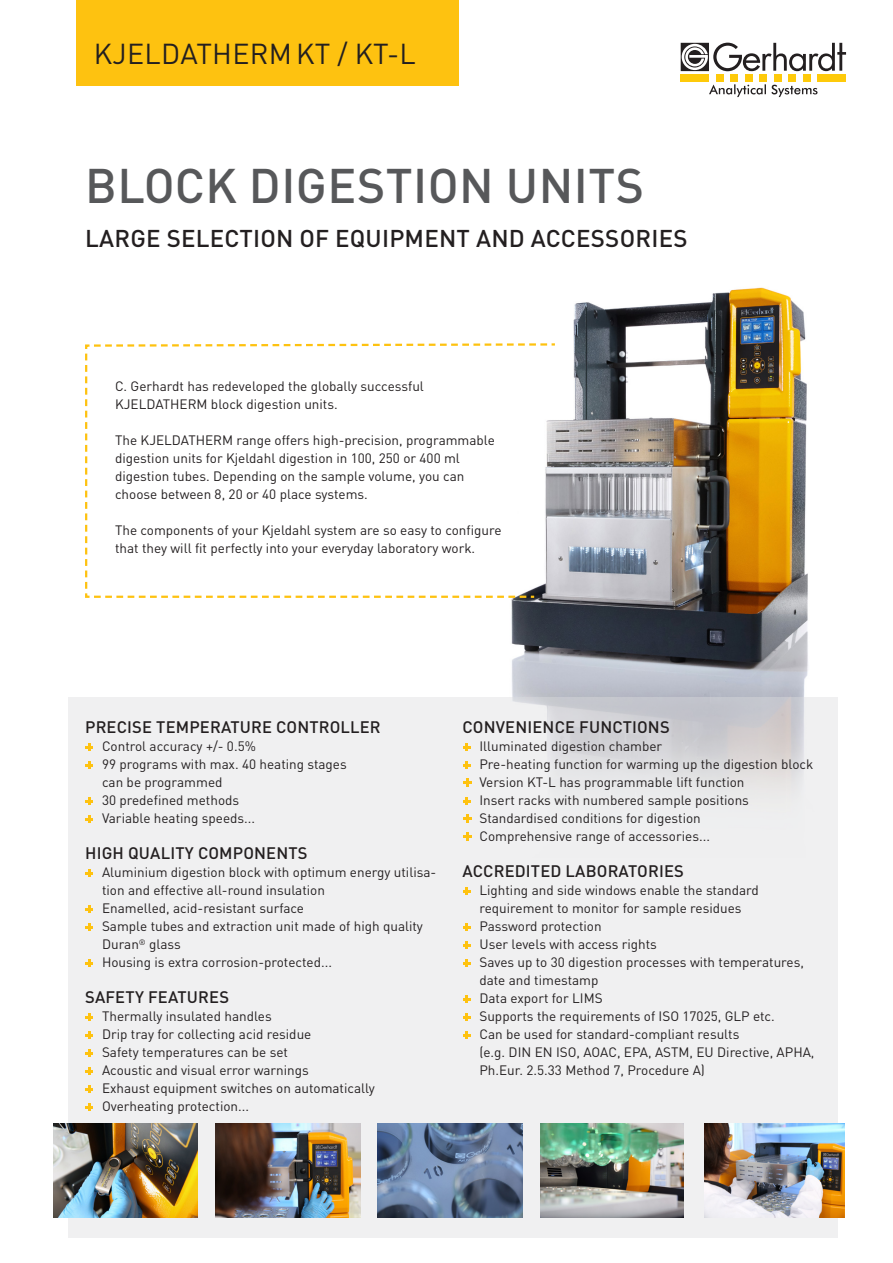
<style>
.page{position:relative;width:893px;height:1263px;background:#fff}
.page>*{position:absolute;margin:0;border:0;box-sizing:border-box;transform-origin:0 0}
.A4-Überschrift_32p{font:500 48px "DINOT";letter-spacing:.01em;color:#57585a}
.t1{font:28.5px "DINOT";letter-spacing:.01em;color:#231f20}
.A4-Überschrift_16p{font:500 24px "DINOT";letter-spacing:.01em;color:#231f20}
.A4-Überschrift_11p{font:500 16.5px "DINOT";letter-spacing:.01em;color:#231f20}
.A4_Aufzählung_Vortei{font:13.5px/18px "DINOT";color:#231f20}
.A1-Fließtext_9p{font:13.5px/18px "DINOT";color:#231f20}
</style>
<div class="page">
<img style="left:511px;top:287px;width:297px;height:410px">
<svg style="left:68px;top:697px;width:770px;height:540px;fill:#f0f0f1"></svg>
<svg style="left:85px;top:342px;width:472px;height:257px"></svg>
<div style="left:77px;top:0;width:382px;height:85px;background:#fec210"></div>
<svg style="left:86px;top:743px;width:7px;height:8px"></svg>
<svg style="left:86px;top:761px;width:7px;height:8px"></svg>
<svg style="left:86px;top:797px;width:7px;height:8px"></svg>
<svg style="left:86px;top:815px;width:7px;height:8px"></svg>
<svg style="left:86px;top:869px;width:7px;height:8px"></svg>
<svg style="left:86px;top:905px;width:7px;height:8px"></svg>
<svg style="left:86px;top:923px;width:7px;height:8px"></svg>
<svg style="left:86px;top:959px;width:7px;height:8px"></svg>
<svg style="left:86px;top:1013px;width:7px;height:8px"></svg>
<svg style="left:86px;top:1031px;width:7px;height:8px"></svg>
<svg style="left:86px;top:1049px;width:7px;height:8px"></svg>
<svg style="left:86px;top:1067px;width:7px;height:8px"></svg>
<svg style="left:86px;top:1085px;width:7px;height:8px"></svg>
<svg style="left:86px;top:1103px;width:7px;height:8px"></svg>
<svg style="left:463px;top:743px;width:8px;height:8px"></svg>
<svg style="left:463px;top:761px;width:8px;height:8px"></svg>
<svg style="left:463px;top:779px;width:8px;height:8px"></svg>
<svg style="left:463px;top:797px;width:8px;height:8px"></svg>
<svg style="left:463px;top:815px;width:8px;height:8px"></svg>
<svg style="left:463px;top:833px;width:8px;height:8px"></svg>
<svg style="left:463px;top:887px;width:8px;height:8px"></svg>
<svg style="left:463px;top:923px;width:8px;height:8px"></svg>
<svg style="left:463px;top:941px;width:8px;height:8px"></svg>
<svg style="left:463px;top:959px;width:8px;height:8px"></svg>
<svg style="left:463px;top:995px;width:8px;height:8px"></svg>
<svg style="left:463px;top:1013px;width:8px;height:8px"></svg>
<svg style="left:463px;top:1031px;width:8px;height:8px"></svg>
<svg style="left:681px;top:43px;width:165px;height:28px"></svg>
<div style="left:716px;top:75px;width:7px;height:7px;background:#feca0a"></div>
<div style="left:731px;top:75px;width:7px;height:7px;background:#feca0a"></div>
<div style="left:745px;top:75px;width:7px;height:7px;background:#feca0a"></div>
<div style="left:760px;top:75px;width:7px;height:7px;background:#feca0a"></div>
<div style="left:774px;top:75px;width:7px;height:7px;background:#feca0a"></div>
<div style="left:789px;top:75px;width:7px;height:7px;background:#feca0a"></div>
<div style="left:803px;top:75px;width:7px;height:7px;background:#feca0a"></div>
<div style="left:818px;top:75px;width:28px;height:7px;background:#feca0a"></div>
<div style="left:681px;top:75px;width:28px;height:7px;background:#feca0a"></div>
<svg style="left:709px;top:84px;width:108px;height:13px"></svg>
<img style="left:53px;top:1124px;width:145px;height:93px">
<img style="left:216px;top:1124px;width:144px;height:93px">
<img style="left:378px;top:1124px;width:144px;height:93px">
<img style="left:541px;top:1124px;width:143px;height:93px">
<img style="left:704px;top:1124px;width:141px;height:93px">
<p class="t1" style="left:94px;top:36px;width:323px">KJELDATHERM KT / KT-L</p>
<p class="A4-Überschrift_32p" style="left:85px;top:155px;width:560px">BLOCK DIGESTION UNITS</p>
<p class="A4-Überschrift_16p" style="left:85px;top:223px;width:604px">LARGE SELECTION OF EQUIPMENT AND ACCESSORIES</p>
<p class="A1-Fließtext_9p" style="left:115px;top:377px;width:310px">C. Gerhardt has redeveloped the globally successful<br>KJELDATHERM block digestion units.</p>
<p class="A1-Fließtext_9p" style="left:115px;top:431px;width:381px">The KJELDATHERM range offers high-precision, programmable digestion units for Kjeldahl digestion in 100, 250 or 400 ml digestion tubes. Depending on the sample volume, you can choose between 8, 20 or 40 place systems.</p>
<p class="A1-Fließtext_9p" style="left:115px;top:521px;width:388px">The components of your Kjeldahl system are so easy to configure that they will fit perfectly into your everyday laboratory work.</p>
<p class="A4-Überschrift_11p" style="left:85px;top:717px;width:297px">PRECISE TEMPERATURE CONTROLLER</p>
<p class="A4_Aufzählung_Vortei" style="left:102px;top:737px;width:155px">Control accuracy +/- 0.5%</p>
<p class="A4_Aufzählung_Vortei" style="left:102px;top:755px;width:246px">99 programs with max. 40 heating stages can be programmed</p>
<p class="A4_Aufzählung_Vortei" style="left:102px;top:791px;width:139px">30 predefined methods</p>
<p class="A4_Aufzählung_Vortei" style="left:102px;top:809px;width:155px">Variable heating speeds...</p>
<p class="A4-Überschrift_11p" style="left:85px;top:843px;width:224px">HIGH QUALITY COMPONENTS</p>
<p class="A4_Aufzählung_Vortei" style="left:102px;top:863px;width:336px">Aluminium digestion block with optimum energy utilisa&shy;tion and effective all-round insulation</p>
<p class="A4_Aufzählung_Vortei" style="left:102px;top:899px;width:203px">Enamelled, acid-resistant surface</p>
<p class="A4_Aufzählung_Vortei" style="left:102px;top:917px;width:322px">Sample tubes and extraction unit made of high quality<br>Duran<sup>®</sup> glass</p>
<p class="A4_Aufzählung_Vortei" style="left:102px;top:953px;width:231px">Housing is extra corrosion-protected...</p>
<p class="A4-Überschrift_11p" style="left:85px;top:987px;width:145px">SAFETY FEATURES</p>
<p class="A4_Aufzählung_Vortei" style="left:102px;top:1007px;width:171px">Thermally insulated handles</p>
<p class="A4_Aufzählung_Vortei" style="left:102px;top:1025px;width:211px">Drip tray for collecting acid residue</p>
<p class="A4_Aufzählung_Vortei" style="left:102px;top:1043px;width:188px">Safety temperatures can be set</p>
<p class="A4_Aufzählung_Vortei" style="left:102px;top:1061px;width:208px">Acoustic and visual error warnings</p>
<p class="A4_Aufzählung_Vortei" style="left:102px;top:1079px;width:274px">Exhaust equipment switches on automatically</p>
<p class="A4_Aufzählung_Vortei" style="left:102px;top:1097px;width:149px">Overheating protection...</p>
<p class="A4-Überschrift_11p" style="left:462px;top:717px;width:209px">CONVENIENCE FUNCTIONS</p>
<p class="A4_Aufzählung_Vortei" style="left:479px;top:737px;width:184px">Illuminated digestion chamber</p>
<p class="A4_Aufzählung_Vortei" style="left:479px;top:755px;width:335px">Pre-heating function for warming up the digestion block</p>
<p class="A4_Aufzählung_Vortei" style="left:479px;top:773px;width:267px">Version KT-L has programmable lift function</p>
<p class="A4_Aufzählung_Vortei" style="left:479px;top:791px;width:271px">Insert racks with numbered sample positions</p>
<p class="A4_Aufzählung_Vortei" style="left:479px;top:809px;width:223px">Standardised conditions for digestion</p>
<p class="A4_Aufzählung_Vortei" style="left:479px;top:827px;width:232px">Comprehensive range of accessories...</p>
<p class="A4-Überschrift_11p" style="left:462px;top:861px;width:223px">ACCREDITED LABORATORIES</p>
<p class="A4_Aufzählung_Vortei" style="left:479px;top:881px;width:281px">Lighting and side windows enable the standard requirement to monitor for sample residues</p>
<p class="A4_Aufzählung_Vortei" style="left:479px;top:917px;width:124px">Password protection</p>
<p class="A4_Aufzählung_Vortei" style="left:479px;top:935px;width:179px">User levels with access rights</p>
<p class="A4_Aufzählung_Vortei" style="left:479px;top:953px;width:326px">Saves up to 30 digestion processes with temperatures, date and timestamp</p>
<p class="A4_Aufzählung_Vortei" style="left:479px;top:989px;width:125px">Data export for LIMS</p>
<p class="A4_Aufzählung_Vortei" style="left:479px;top:1007px;width:297px">Supports the requirements of ISO 17025, GLP etc.</p>
<p class="A4_Aufzählung_Vortei" style="left:479px;top:1025px;width:337px">Can be used for standard-compliant results<br>(e.g. DIN EN ISO, AOAC, EPA, ASTM, EU Directive, APHA,<br>Ph.Eur. 2.5.33 Method 7, Procedure A)</p>
</div>
